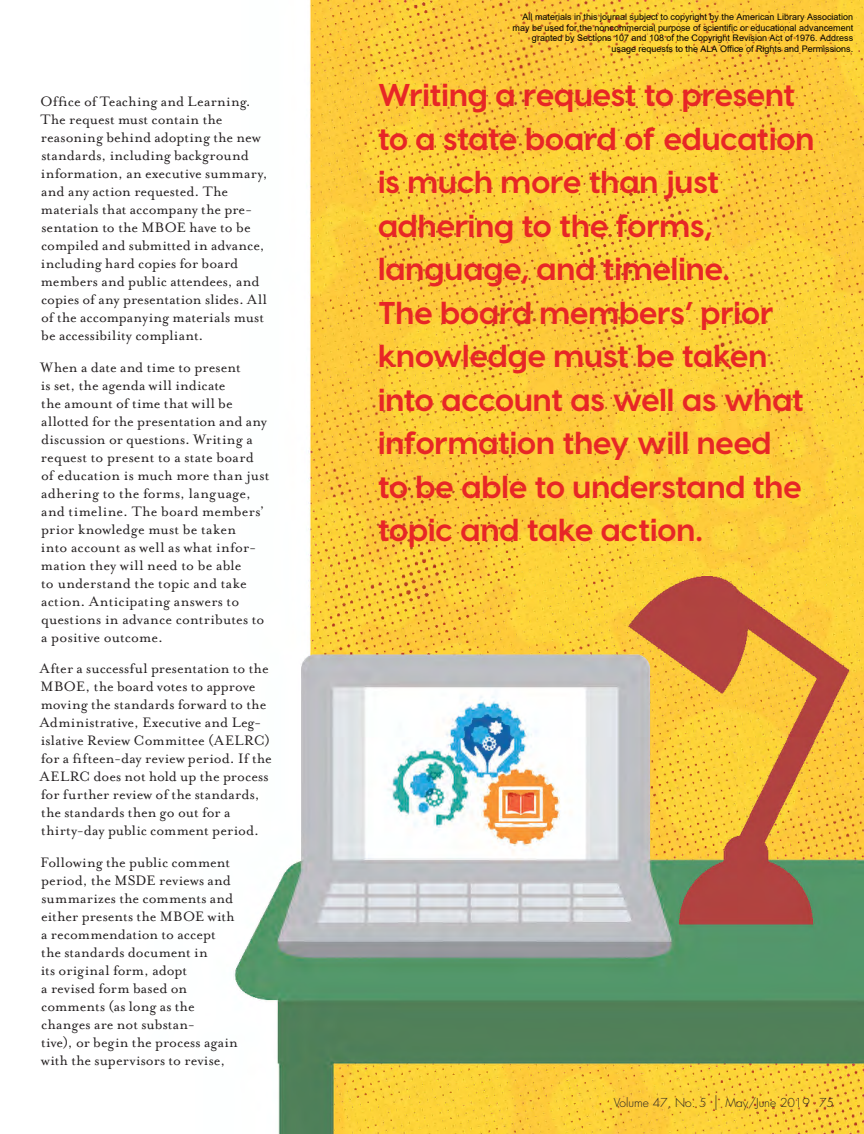
<style>
.page{position:relative;width:864px;height:1134px;background:#fff}
.page>*{position:absolute;margin:0;border:0;box-sizing:border-box;transform-origin:0 0}
.t1{font:700 31.5px/43.5px "Visby CF";color:#e72626}
.t2{font:15.75px/18px "Mrs Eaves Roman";letter-spacing:.005em;color:#231f20}
.t3{font:300 12px "Futura";color:#231f20}
.t4{font:9px/10.8px "Arial";color:#000;text-align:right}
.s1{font-size:18px}
</style>
<div class="page">
<img style="left:234px;top:0;width:630px;height:1134px">
<p class="t2" style="left:40px;top:93px;width:229px">Office of Teaching and Learning.<br>The request must contain the reasoning behind adopting the new standards, including background information, an executive summary, and any action requested. The materials that accompany the pre&shy;sentation to the MBOE have to be compiled and submitted in advance, including hard copies for board members and public attendees, and copies of any presentation slides. All of the accompanying materials must be accessibility compliant.</p>
<p class="t2" style="left:41px;top:358px;width:230px">When a date and time to present<br>is set, the agenda will indicate<br>the amount of time that will be allotted for the presentation and any discussion or questions. Writing a request to present to a state board of education is much more than just adhering to the forms, language, and timeline. The board members’ prior knowledge must be taken<br>into account as well as what infor&shy;mation they will need to be able<br>to understand the topic and take action. Anticipating answers to questions in advance contributes to a positive outcome.</p>
<p class="t2" style="left:40px;top:660px;width:234px">After a successful presentation to the MBOE, the board votes to approve moving the standards forward to the Administrative, Executive and Leg&shy;islative Review Committee (AELRC) for a fifteen-day review period. If the AELRC does not hold up the process for further review of the standards, the standards then go out for a thirty-day public comment period.</p>
<p class="t2" style="left:41px;top:853px;width:199px">Following the public comment period, the MSDE reviews and summarizes the comments and either presents the MBOE with a recommendation to accept the standards document in<br>its original form, adopt<br>a revised form based on comments (as long as the changes are not substan-<br>tive), or begin the process again with the supervisors to revise,</p>
<p class="t4" style="left:513px;top:11px;width:342px">All materials in this journal subject to copyright by the American Library Association may be used for the noncommercial purpose of scientific or educational advancement granted by Sections 107 and 108 of the Copyright Revision Act of 1976. Address usage requests to the ALA Office of Rights and Permissions.</p>
<p class="t1" style="left:378px;top:73px;width:438px">Writing a request to present to a state board of education is much more than just adhering to the forms, language, and timeline.<br>The board members’ prior knowledge must be taken into account as well as what information they will need<br>to be able to understand the topic and take action.</p>
<p class="t3" style="left:614px;top:1095px;width:221px">Volume 47, No. 5 <span class="s1">|</span> May/June 2019 75</p>
</div>
